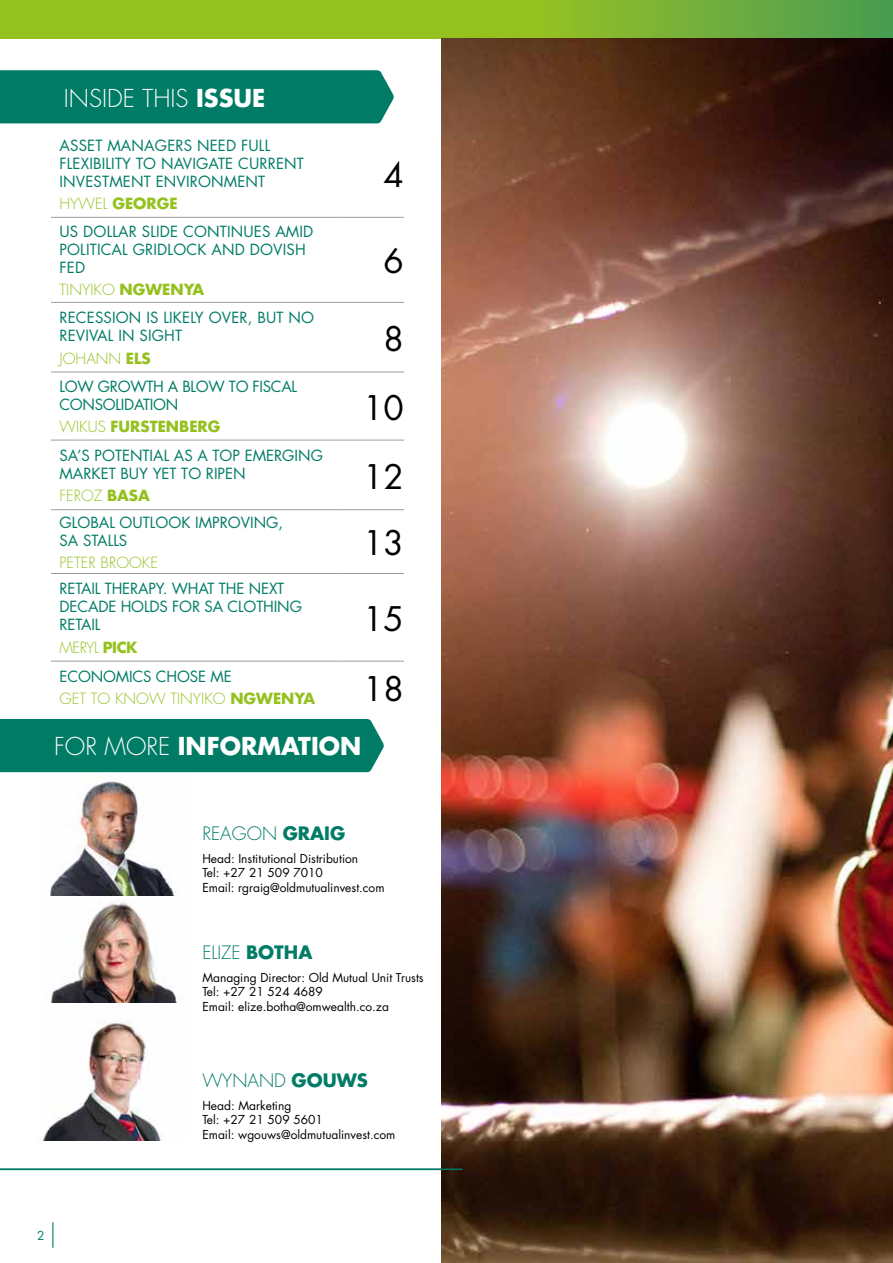
<style>
.page{position:relative;width:893px;height:1263px;background:#fff}
.page>*{position:absolute;margin:0;border:0;box-sizing:border-box;transform-origin:0 0}
.t1{font:33px "Futura Std";color:#000}
.t2{font:700 24px "Futura Std";color:#fff}
.t3{font:300 24px "Futura Std";color:#fff}
.t4{font:300 18px "Futura Std";color:#007c66}
.t5{font:15px/18px "Futura Std";color:#007c66}
.t6{font:300 15px "Futura Std";color:#95c11f}
.t7{font:15px/18px "Futura Std";letter-spacing:-.02em;color:#007c66}
.t8{font:700 15px "Futura Std";color:#95c11f}
.t9{font:12px/14.4px "Futura Std";color:#000}
.t10{font:12px "Futura Std";color:#007c66}
.s1{font-weight:700}
.s2{font-weight:300}
.s3{font-weight:300;color:#95c11f}
.s4{font-weight:700;color:#95c11f}
</style>
<div class="page">
<svg style="left:0;top:0;width:893px;height:38px"></svg>
<svg style="left:52px;top:1222px;width:1px;height:25px"></svg>
<hr style="left:51px;top:440px;width:293px;height:1px;background:#9d9d9c">
<hr style="left:344px;top:440px;width:60px;height:1px;background:#9d9d9c">
<hr style="left:51px;top:509px;width:293px;height:1px;background:#9d9d9c">
<hr style="left:344px;top:509px;width:60px;height:1px;background:#9d9d9c">
<hr style="left:51px;top:573px;width:293px;height:1px;background:#9d9d9c">
<hr style="left:344px;top:573px;width:60px;height:1px;background:#9d9d9c">
<hr style="left:51px;top:661px;width:293px;height:1px;background:#9d9d9c">
<hr style="left:344px;top:661px;width:60px;height:1px;background:#9d9d9c">
<hr style="left:51px;top:217px;width:293px;height:1px;background:#9d9d9c">
<hr style="left:344px;top:217px;width:60px;height:1px;background:#9d9d9c">
<hr style="left:51px;top:302px;width:293px;height:1px;background:#9d9d9c">
<hr style="left:344px;top:302px;width:60px;height:1px;background:#9d9d9c">
<hr style="left:51px;top:372px;width:293px;height:1px;background:#9d9d9c">
<hr style="left:344px;top:372px;width:60px;height:1px;background:#9d9d9c">
<img style="left:50px;top:895px;width:128px;height:108px">
<img style="left:441px;top:38px;width:452px;height:1225px">
<div style="left:0;top:70px;width:394px;height:53px;background:#007c66"></div>
<hr style="left:0;top:1168px;width:463px;height:2px;background:#007c66">
<img style="left:38px;top:772px;width:149px;height:123px">
<img style="left:42px;top:1020px;width:122px;height:120px">
<div style="left:0;top:719px;width:384px;height:53px;background:#007c66"></div>
<h2 class="t3" style="left:64px;top:83px;width:203px">INSIDE THIS <span class="s1">ISSUE</span></h2>
<p class="t5" style="left:60px;top:136px;width:246px">ASSET MANAGERS NEED FULL<br>FLEXIBILITY TO NAVIGATE CURRENT<br>INVESTMENT ENVIRONMENT</p>
<p class="t8" style="left:60px;top:193px;width:120px"><span class="s2">HYWEL</span> GEORGE</p>
<p class="t5" style="left:60px;top:223px;width:255px">US DOLLAR SLIDE CONTINUES AMID<br>POLITICAL GRIDLOCK AND DOVISH<br>FED</p>
<p class="t6" style="left:60px;top:281px;width:146px">TINYIKO <span class="s1">NGWENYA</span></p>
<p class="t5" style="left:60px;top:309px;width:256px">RECESSION IS LIKELY OVER, BUT NO<br>REVIVAL IN SIGHT</p>
<p class="t6" style="left:60px;top:349px;width:93px">JOHANN <span class="s1">ELS</span></p>
<p class="t7" style="left:60px;top:378px;width:239px">LOW GROWTH A BLOW TO FISCAL<br>CONSOLIDATION</p>
<p class="t8" style="left:60px;top:417px;width:162px"><span class="s2">WIKUS</span> FURSTENBERG</p>
<p class="t5" style="left:60px;top:447px;width:265px">SA’S POTENTIAL AS A TOP EMERGING<br>MARKET BUY YET TO RIPEN</p>
<p class="t6" style="left:60px;top:487px;width:92px">FEROZ <span class="s1">BASA</span></p>
<p class="t5" style="left:60px;top:513px;width:225px">GLOBAL OUTLOOK IMPROVING,<br>SA STALLS</p>
<p class="t6" style="left:60px;top:553px;width:100px">PETER BROOKE</p>
<p class="t5" style="left:60px;top:580px;width:244px">RETAIL THERAPY. WHAT THE NEXT<br>DECADE HOLDS FOR SA CLOTHING<br>RETAIL</p>
<p class="t6" style="left:60px;top:638px;width:80px">MERYL <span class="s1">PICK</span></p>
<h1 class="t1" style="left:384px;top:154px;width:22px">4</h1>
<h1 class="t1" style="left:384px;top:240px;width:22px">6</h1>
<h1 class="t1" style="left:384px;top:318px;width:22px">8</h1>
<h1 class="t1" style="left:363px;top:386px;width:42px">10</h1>
<h1 class="t1" style="left:363px;top:455px;width:42px">12</h1>
<h1 class="t1" style="left:363px;top:522px;width:42px">13</h1>
<h1 class="t1" style="left:363px;top:598px;width:42px">15</h1>
<p class="t5" style="left:60px;top:666px;width:257px;line-height:22.2px">ECONOMICS CHOSE ME<br><span class="s3">GET TO KNOW TINYIKO</span> <span class="s4">NGWENYA</span></p>
<h1 class="t1" style="left:363px;top:667px;width:42px">18</h1>
<h2 class="t2" style="left:54px;top:730px;width:309px"><span class="s2">FOR MORE</span> INFORMATION</h2>
<p class="t4" style="left:202px;top:822px;width:144px">REAGON <span class="s1">GRAIG</span></p>
<p class="t9" style="left:202px;top:851px;width:184px">Head: Institutional Distribution<br>Tel: +27 21 509 7010<br>Email: rgraig@oldmutualinvest.com</p>
<p class="t4" style="left:202px;top:941px;width:111px">ELIZE <span class="s1">BOTHA</span></p>
<p class="t9" style="left:202px;top:970px;width:223px">Managing Director: Old Mutual Unit Trusts<br>Tel: +27 21 524 4689<br>Email: elize.botha@omwealth.co.za</p>
<p class="t4" style="left:202px;top:1069px;width:167px">WYNAND <span class="s1">GOUWS</span></p>
<p class="t9" style="left:202px;top:1098px;width:195px">Head: Marketing<br>Tel: +27 21 509 5601<br>Email: wgouws@oldmutualinvest.com</p>
<p class="t10" style="left:37px;top:1228px;width:9px">2</p>
</div>
